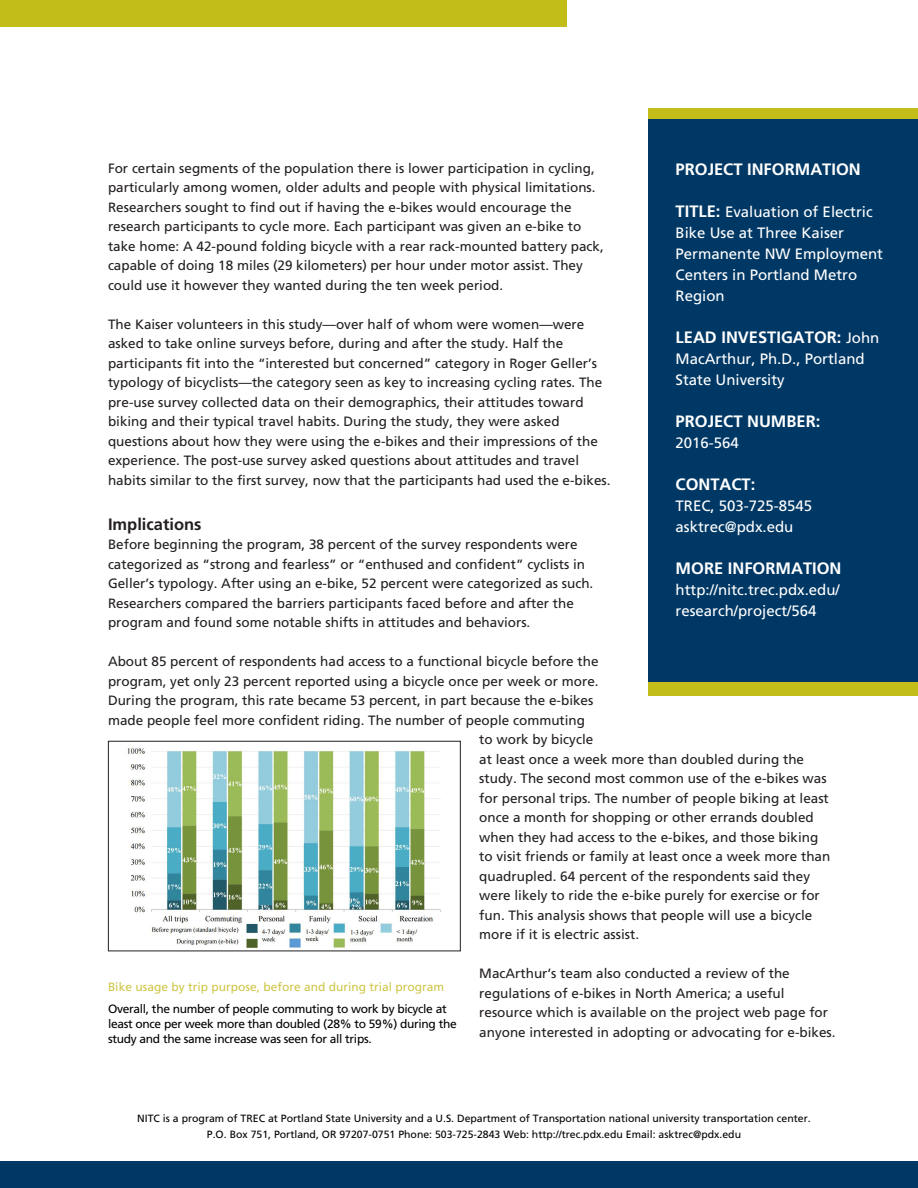
<style>
.page{position:relative;width:918px;height:1188px;background:#fff}
.page>*{position:absolute;margin:0;border:0;box-sizing:border-box;transform-origin:0 0}
.t1{font:700 16.5px "Frutiger";color:#fff}
.t2{font:700 16.5px "Frutiger";color:#231f20}
.t3{font:15px/21px "Frutiger";color:#fff}
.t4{font:13.5px/19.5px "Frutiger";color:#231f20}
.Graph_heading{font:12px/15px "Frutiger";letter-spacing:-.025em;color:#000}
.Graph_heading-2{font:12px "Frutiger";color:#cec648}
.t5{font:10.5px/16.5px "Frutiger";color:#000;text-align:center}
.s1{font-weight:700;font-size:16.5px}
.s2{font-weight:400;font-size:15px}
</style>
<div class="page">
<div style="left:648px;top:108px;width:270px;height:14px;background:#c2bd19"></div>
<div style="left:0;top:1161px;width:918px;height:27px;background:#003865"></div>
<div style="left:0;top:0;width:567px;height:27px;background:#c2bd19"></div>
<div style="left:648px;top:119px;width:270px;height:570px;background:#003865"></div>
<div style="left:648px;top:683px;width:270px;height:13px;background:#c2bd19"></div>
<img style="left:127px;top:748px;width:314px;height:201px">
<div style="left:108px;top:741px;width:353px;height:210px;border:1px solid #231f20"></div>
<p class="t4" style="left:108px;top:158px;width:497px">For certain segments of the population there is lower participation in cycling, particularly among women, older adults and people with physical limitations.<br>Researchers sought to find out if having the e-bikes would encourage the research participants to cycle more. Each participant was given an e-bike to take home: A 42-pound folding bicycle with a rear rack-mounted battery pack, capable of doing 18 miles (29 kilometers) per hour under motor assist. They could use it however they wanted during the ten week period.</p>
<p class="t4" style="left:108px;top:314px;width:504px">The Kaiser volunteers in this study—over half of whom were women—were asked to take online surveys before, during and after the study. Half the participants fit into the “interested but concerned” category in Roger Geller’s typology of bicyclists—the category seen as key to increasing cycling rates. The pre-use survey collected data on their demographics, their attitudes toward biking and their typical travel habits. During the study, they were asked questions about how they were using the e-bikes and their impressions of the experience. The post-use survey asked questions about attitudes and travel habits similar to the first survey, now that the participants had used the e-bikes.</p>
<p class="t2" style="left:108px;top:514px;width:95px">Implications</p>
<p class="t4" style="left:108px;top:535px;width:487px">Before beginning the program, 38 percent of the survey respondents were categorized as “strong and fearless” or “enthused and confident” cyclists in Geller’s typology. After using an e-bike, 52 percent were categorized as such.<br>Researchers compared the barriers participants faced before and after the program and found some notable shifts in attitudes and behaviors.</p>
<p class="t4" style="left:108px;top:652px;width:492px">About 85 percent of respondents had access to a functional bicycle before the</p>
<p class="t4" style="left:108px;top:671px;width:492px">program, yet only 23 percent reported using a bicycle once per week or more.</p>
<p class="t4" style="left:108px;top:691px;width:487px">During the program, this rate became 53 percent, in part because the e-bikes</p>
<p class="t4" style="left:108px;top:710px;width:479px">made people feel more confident riding. The number of people commuting</p>
<p class="t4" style="left:479px;top:730px;width:116px">to work by bicycle</p>
<p class="t4" style="left:479px;top:749px;width:326px">at least once a week more than doubled during the</p>
<p class="t4" style="left:479px;top:769px;width:349px">study. The second most common use of the e-bikes was</p>
<p class="t4" style="left:479px;top:788px;width:351px">for personal trips. The number of people biking at least</p>
<p class="t4" style="left:479px;top:808px;width:336px">once a month for shopping or other errands doubled</p>
<p class="t4" style="left:479px;top:827px;width:341px">when they had access to the e-bikes, and those biking</p>
<p class="t4" style="left:479px;top:847px;width:353px">to visit friends or family at least once a week more than</p>
<p class="t4" style="left:479px;top:866px;width:332px">quadrupled. 64 percent of the respondents said they</p>
<p class="t4" style="left:479px;top:886px;width:342px">were likely to ride the e-bike purely for exercise or for</p>
<p class="t4" style="left:479px;top:905px;width:335px">fun. This analysis shows that people will use a bicycle</p>
<p class="t4" style="left:479px;top:925px;width:161px">more if it is electric assist.</p>
<p class="t4" style="left:479px;top:964px;width:358px">MacArthur‘s team also conducted a review of the regulations of e-bikes in North America; a useful resource which is available on the project web page for anyone interested in adopting or advocating for e-bikes.</p>
<p class="t1" style="left:676px;top:160px;width:187px">PROJECT INFORMATION</p>
<p class="t3" style="left:676px;top:201px;width:209px"><span class="s1">TITLE:</span> Evaluation of Electric<br>Bike Use at Three Kaiser<br>Permanente NW Employment<br>Centers in Portland Metro<br>Region</p>
<p class="t1" style="left:676px;top:328px;width:205px">LEAD INVESTIGATOR: <span class="s2">John</span></p>
<p class="t3" style="left:676px;top:348px;width:191px">MacArthur, Ph.D., Portland<br>State University</p>
<p class="t1" style="left:676px;top:412px;width:146px">PROJECT NUMBER:</p>
<p class="t3" style="left:676px;top:432px;width:65px">2016-564</p>
<p class="t1" style="left:676px;top:475px;width:81px">CONTACT:</p>
<p class="t3" style="left:676px;top:495px;width:138px">TREC, 503-725-8545</p>
<p class="t3" style="left:676px;top:516px;width:119px">asktrec@pdx.edu</p>
<p class="t1" style="left:676px;top:559px;width:167px">MORE INFORMATION</p>
<p class="t3" style="left:676px;top:579px;width:166px">http://nitc.trec.pdx.edu/ research/project/564</p>
<p class="Graph_heading-2" style="left:108px;top:980px;width:338px">Bike usage by trip purpose, before and during trial program</p>
<p class="Graph_heading" style="left:108px;top:1001px;width:350px">Overall, the number of people commuting to work by bicycle at least once per week more than doubled (28% to 59%) during the study and the same increase was seen for all trips.</p>
<p class="t5" style="left:137px;top:1110px;width:675px">NITC is a program of TREC at Portland State University and a U.S. Department of Transportation national university transportation center.<br>P.O. Box 751, Portland, OR 97207-0751 Phone: 503-725-2843 Web: http://trec.pdx.edu Email: asktrec@pdx.edu</p>
</div>
